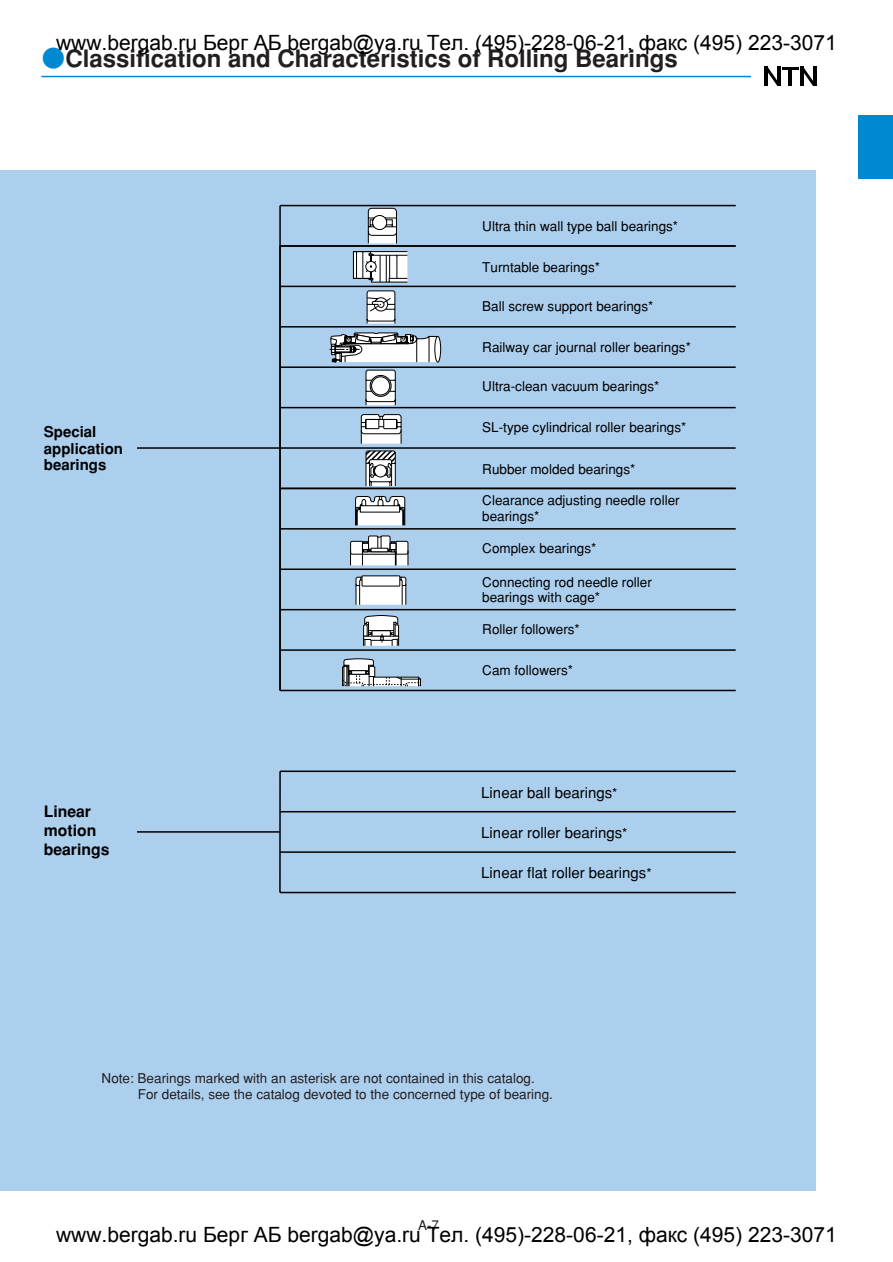
<style>
.page{position:relative;width:893px;height:1262px;background:#fff}
.page>*{position:absolute;margin:0;border:0;box-sizing:border-box;transform-origin:0 0}
.t1{font:700 24px "Helvetica";color:#231f20}
.t2{font:21px "Arial";color:#000}
.t3{font:700 15.75px/18.8px "Helvetica";color:#000}
.t4{font:15px "Helvetica";color:#000}
.t5{font:700 15px/16.5px "Helvetica";color:#000}
.t6{font:13.5px/15.8px "Helvetica";color:#000}
.t7{font:13.5px/15.8px "Helvetica";color:#231f20}
.s1{font-family:"Shin Go";color:#0089d0}
.s2{font-size:13.5px}
</style>
<div class="page">
<hr style="left:41px;top:76px;width:774px;height:1px;background:#0089d0">
<div style="left:0;top:170px;width:815px;height:1021px;background:#adcfee"></div>
<svg style="left:279px;top:245px;width:457px;height:447px"></svg>
<hr style="left:280px;top:286px;width:455px;height:1px;background:#000">
<hr style="left:280px;top:245px;width:455px;height:2px;background:#000">
<hr style="left:280px;top:205px;width:455px;height:1px;background:#000">
<hr style="left:280px;top:326px;width:455px;height:1px;background:#000">
<hr style="left:280px;top:366px;width:455px;height:2px;background:#000">
<hr style="left:280px;top:407px;width:455px;height:1px;background:#000">
<hr style="left:280px;top:447px;width:455px;height:2px;background:#000">
<hr style="left:137px;top:447px;width:143px;height:2px;background:#000">
<hr style="left:280px;top:528px;width:455px;height:1px;background:#000">
<hr style="left:280px;top:487px;width:455px;height:2px;background:#000">
<hr style="left:280px;top:568px;width:455px;height:2px;background:#000">
<hr style="left:280px;top:609px;width:455px;height:1px;background:#000">
<hr style="left:280px;top:649px;width:455px;height:2px;background:#000">
<hr style="left:280px;top:689px;width:455px;height:2px;background:#000">
<hr style="left:279px;top:205px;width:2px;height:485px;background:#000">
<hr style="left:280px;top:770px;width:455px;height:2px;background:#000">
<hr style="left:280px;top:811px;width:455px;height:1px;background:#000">
<hr style="left:137px;top:831px;width:143px;height:1px;background:#000">
<hr style="left:280px;top:851px;width:455px;height:2px;background:#000">
<hr style="left:280px;top:891px;width:455px;height:2px;background:#000">
<hr style="left:279px;top:771px;width:2px;height:121px;background:#000">
<svg style="left:329px;top:208px;width:112px;height:358px"></svg>
<svg style="left:355px;top:576px;width:51px;height:29px"></svg>
<div style="left:362px;top:575px;width:38px;height:11px;background:#fff;border:1px solid #000"></div>
<svg style="left:342px;top:658px;width:79px;height:29px"></svg>
<svg style="left:351px;top:670px;width:15px;height:4px"></svg>
<svg style="left:363px;top:615px;width:36px;height:31px"></svg>
<div style="left:858px;top:115px;width:34px;height:64px;background:#0089d0"></div>
<div style="left:752px;top:64px;width:68px;height:25px;background:#fff"></div>
<hr style="left:764px;top:67px;width:3px;height:19px;background:#000">
<hr style="left:777px;top:67px;width:3px;height:19px;background:#000">
<svg style="left:767px;top:67px;width:10px;height:19px"></svg>
<hr style="left:813px;top:67px;width:3px;height:19px;background:#000">
<svg style="left:800px;top:67px;width:13px;height:19px"></svg>
<hr style="left:788px;top:69px;width:3px;height:17px;background:#000">
<hr style="left:782px;top:67px;width:16px;height:3px;background:#000">
<h2 class="t2" style="left:56px;top:28px;width:782px">www.bergab.ru Берг АБ bergab@ya.ru Тел. (495)-228-06-21, факс (495) 223-3071</h2>
<h1 class="t1" style="left:41px;top:50px;width:638px"><span class="s1">●</span>Classification and Characteristics of Rolling Bearings</h1>
<p class="t6" style="left:482px;top:220px;width:197px">Ultra thin wall type ball bearings*</p>
<p class="t6" style="left:482px;top:260px;width:119px">Turntable bearings*</p>
<p class="t6" style="left:482px;top:300px;width:173px">Ball screw support bearings*</p>
<p class="t5" style="left:44px;top:425px;width:81px">Special application bearings</p>
<p class="t3" style="left:44px;top:803px;width:67px">Linear motion bearings</p>
<p class="t6" style="left:482px;top:341px;width:210px">Railway car journal roller bearings*</p>
<p class="t6" style="left:482px;top:380px;width:179px">Ultra-clean vacuum bearings*</p>
<p class="t6" style="left:482px;top:420px;width:206px">SL-type cylindrical roller bearings*</p>
<p class="t6" style="left:482px;top:462px;width:155px">Rubber molded bearings*</p>
<p class="t6" style="left:482px;top:494px;width:199px">Clearance adjusting needle roller bearings*</p>
<p class="t6" style="left:482px;top:542px;width:116px">Complex bearings*</p>
<p class="t6" style="left:482px;top:575px;width:171px">Connecting rod needle roller bearings with cage*</p>
<p class="t6" style="left:482px;top:623px;width:99px">Roller followers*</p>
<p class="t6" style="left:482px;top:663px;width:92px">Cam followers*</p>
<p class="t4" style="left:481px;top:787px;width:138px">Linear ball bearings<span class="s2">*</span></p>
<p class="t4" style="left:481px;top:827px;width:148px">Linear roller bearings<span class="s2">*</span></p>
<p class="t4" style="left:481px;top:867px;width:172px">Linear flat roller bearings<span class="s2">*</span></p>
<p class="t7" style="left:138px;top:1071px;width:416px;text-indent:-36px">Note: Bearings marked with an asterisk are not contained in this catalog.<br>For details, see the catalog devoted to the concerned type of bearing.</p>
<p class="t7" style="left:418px;top:1219px;width:23px">A-7</p>
<h2 class="t2" style="left:56px;top:1221px;width:782px">www.bergab.ru Берг АБ bergab@ya.ru Тел. (495)-228-06-21, факс (495) 223-3071</h2>
</div>
